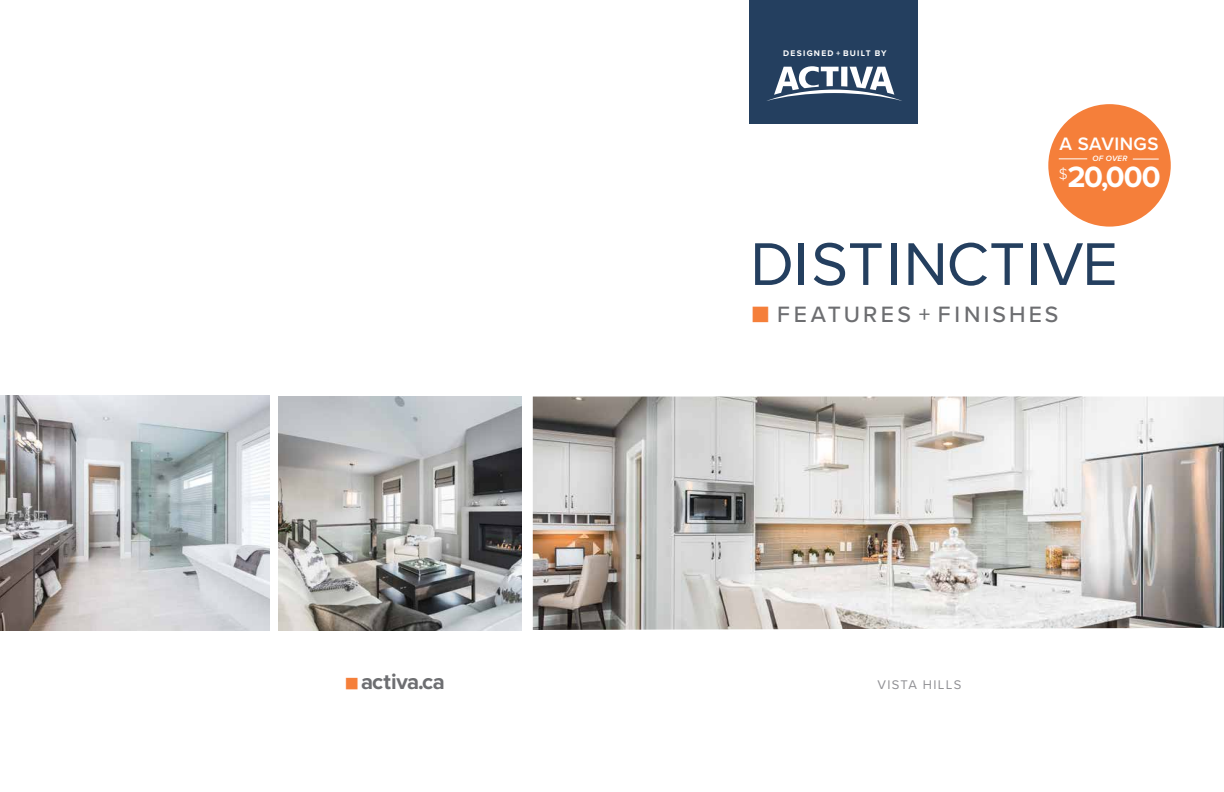
<style>
.page{position:relative;width:1224px;height:792px;background:#fff}
.page>*{position:absolute;margin:0;border:0;box-sizing:border-box;transform-origin:0 0}
.t1{font:62.5px "Proxima Nova";letter-spacing:.015em;color:#243f5f}
.t2{font:700 30.4px "Proxima Nova";color:#fff}
.t3{font:500 23px "Proxima Nova";letter-spacing:.14em;color:#6d6e71}
.t4{font:700 22.3px "Proxima Nova";letter-spacing:-.02em;color:#6d6e71}
.t5{font:600 18.7px "Proxima Nova";letter-spacing:.025em;color:#fff}
.t6{font:13px "Proxima Nova A";letter-spacing:.1em;color:#919195}
.t7{font:700 8.4px "Proxima Nova";letter-spacing:.14em;color:#fff}
.t8{font:italic 600 8px "Proxima Nova A";letter-spacing:.025em;color:#fff}
</style>
<div class="page">
<img style="left:533px;top:397px;width:691px;height:233px">
<img style="left:278px;top:397px;width:244px;height:234px">
<img style="left:0;top:396px;width:270px;height:234px">
<div style="left:750px;top:0;width:168px;height:124px;background:#243f5f"></div>
<svg style="left:767px;top:66px;width:135px;height:35px"></svg>
<div style="left:1048px;top:104px;width:123px;height:123px;background:#f57f3a;border-radius:50%"></div>
<svg style="left:1059px;top:159px;width:28px;height:1px"></svg>
<svg style="left:1133px;top:159px;width:26px;height:1px"></svg>
<p class="t7" style="left:783px;top:47px;width:105px">DESIGNED + BUILT BY</p>
<p class="t5" style="left:1060px;top:130px;width:100px">A SAVINGS</p>
<p class="t8" style="left:1093px;top:153px;width:36px">OF OVER</p>
<h2 class="t2" style="left:1059px;top:155px;width:104px"><sup>$</sup>20,000</h2>
<h1 class="t1" style="left:750px;top:218px;width:369px">DISTINCTIVE</h1>
<p class="t3" style="left:777px;top:297px;width:283px">FEATURES + FINISHES</p>
<p class="t4" style="left:361px;top:665px;width:85px">activa.ca</p>
<p class="t6" style="left:877px;top:675px;width:85px">VISTA HILLS</p>
</div>
